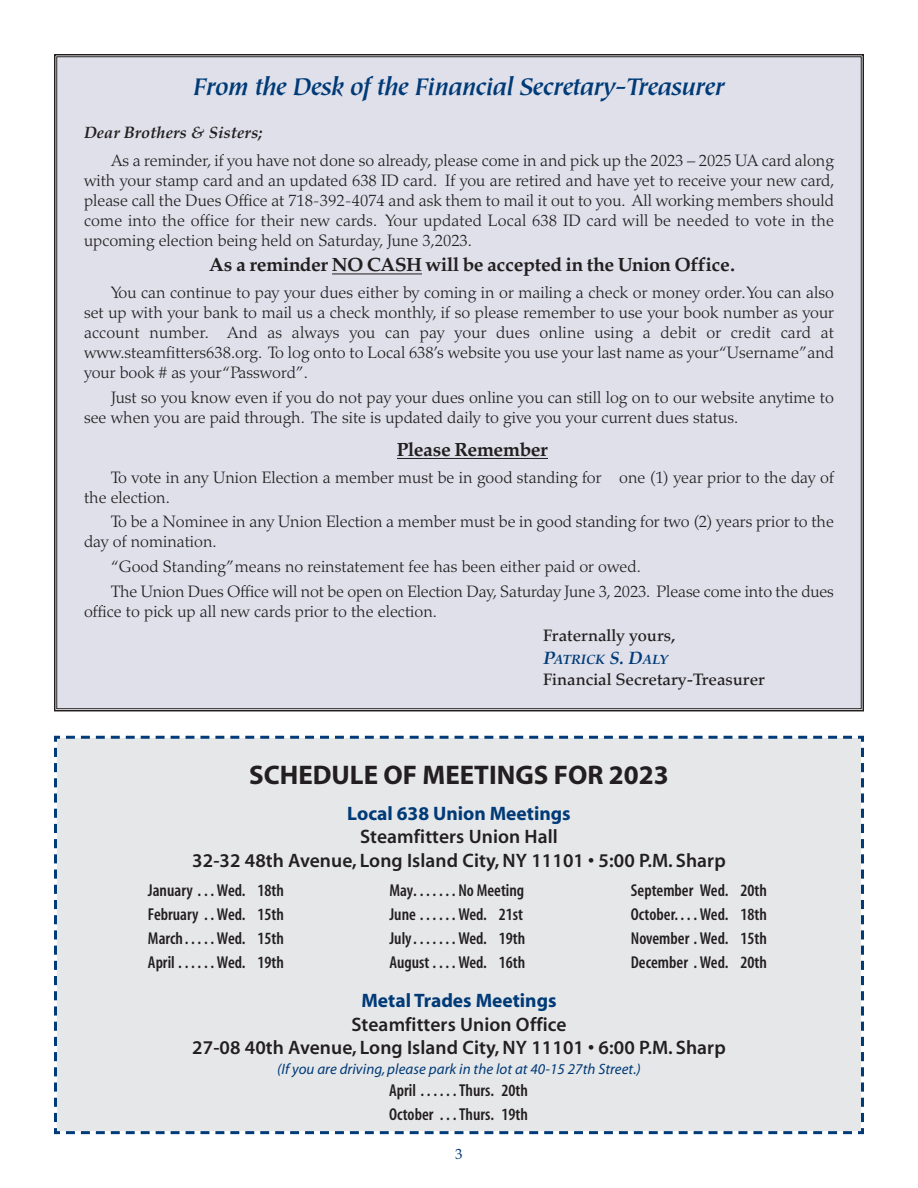
<style>
.page{position:relative;width:918px;height:1188px;background:#fff}
.page>*{position:absolute;margin:0;border:0;box-sizing:border-box;transform-origin:0 0}
.t1{font:italic 700 27px "Tiepolo";letter-spacing:-.03em;color:#003a77}
.t2{font:700 27px "Myriad";color:#231f20}
.t3{font:600 19.5px "Myriad";letter-spacing:.005em;color:#231f20}
.t4{font:19.5px "Palatino Bld";color:#231f20}
.t5{font:700 19.5px "Myriad";color:#003a77}
.t6{font:600 17.25px "Myriad Condensed";color:#231f20}
.t7{font:300 16.5px/20px "Palatino";color:#231f20}
.t8{font:500 16.5px "Palatino";color:#231f20}
.t9{font:italic 700 16.5px "Palatino";color:#231f20}
.t10{font:italic 15px "Myriad";letter-spacing:.005em;color:#003a77}
.t11{font:15px "Palatino";color:#003a77}
.t12{font:italic 700 13.5px "Palatino";color:#003a77}
.s1{font-size:18px}
</style>
<div class="page">
<div style="left:57px;top:57px;width:804px;height:651px;background:#dfe0ea"></div>
<hr style="left:332px;top:274px;width:90px;height:1px;background:#231f20">
<hr style="left:397px;top:458px;width:151px;height:1px;background:#231f20">
<svg style="left:54px;top:735px;width:810px;height:400px;background:#d7dce2"></svg>
<p class="t1" style="left:193px;top:76px;width:533px">From the Desk of the Financial Secretary-Treasurer</p>
<p class="t9" style="left:84px;top:125px;width:180px">Dear Brothers &amp; Sisters;</p>
<p class="t7" style="left:84px;top:152px;width:752px;text-align:justify;text-indent:27px">As a reminder, if you have not done so already, please come in and pick up the 2023 – 2025 UA card along with your stamp card and an updated 638 ID card. If you are retired and have yet to receive your new card, please call the Dues Office at 718-392-4074 and ask them to mail it out to you. All working members should come into the office for their new cards. Your updated Local 638 ID card will be needed to vote in the upcoming election being held on Saturday, June 3,2023.</p>
<p class="t4" style="left:209px;top:258px;width:528px">As a reminder NO CASH will be accepted in the Union Office.</p>
<p class="t7" style="left:84px;top:285px;width:752px;text-align:justify;text-indent:27px">You can continue to pay your dues either by coming in or mailing a check or money order. You can also set up with your bank to mail us a check monthly, if so please remember to use your book number as your account number. And as always you can pay your dues online using a debit or credit card at www.steamfitters638.org. To log onto to Local 638’s website you use your last name as your “Username”and your book # as your “Password”.</p>
<p class="t7" style="left:84px;top:389px;width:751px;text-indent:27px">Just so you know even if you do not pay your dues online you can still log on to our website anytime to see when you are paid through. The site is updated daily to give you your current dues status.</p>
<p class="t4" style="left:397px;top:442px;width:152px">Please Remember</p>
<p class="t7" style="left:84px;top:469px;width:751px;text-indent:27px">To vote in any Union Election a member must be in good standing for one (1) year prior to the day of the election.</p>
<p class="t7" style="left:84px;top:514px;width:752px;text-indent:27px">To be a Nominee in any Union Election a member must be in good standing for two (2) years prior to the day of nomination.</p>
<p class="t7" style="left:111px;top:558px;width:531px">“Good Standing”means no reinstatement fee has been either paid or owed.</p>
<p class="t7" style="left:84px;top:583px;width:751px;text-indent:27px">The Union Dues Office will not be open on Election Day, Saturday June 3, 2023. Please come into the dues office to pick up all new cards prior to the election.</p>
<p class="t8" style="left:543px;top:629px;width:134px">Fraternally yours,</p>
<p class="t12" style="left:543px;top:653px;width:126px"><span class="s1">P</span>atrick <span class="s1">S. D</span>aly</p>
<p class="t8" style="left:543px;top:673px;width:223px">Financial Secretary-Treasurer</p>
<p class="t2" style="left:249px;top:765px;width:421px">SCHEDULE OF MEETINGS FOR 2023</p>
<p class="t5" style="left:347px;top:806px;width:225px">Local 638 Union Meetings</p>
<p class="t3" style="left:360px;top:830px;width:199px">Steamfitters Union Hall</p>
<p class="t3" style="left:192px;top:853px;width:535px">32-32 48th Avenue, Long Island City, NY 11101 • 5:00 P.M. Sharp</p>
<p class="t6" style="left:148px;top:884px;width:137px">January . . . Wed. 18th</p>
<p class="t6" style="left:148px;top:908px;width:137px">February . . Wed. 15th</p>
<p class="t6" style="left:148px;top:932px;width:137px">March. . . . . Wed. 15th</p>
<p class="t6" style="left:148px;top:956px;width:137px">April . . . . . . Wed. 19th</p>
<p class="t6" style="left:389px;top:884px;width:136px">May. . . . . . . No Meeting</p>
<p class="t6" style="left:389px;top:908px;width:135px">June . . . . . . Wed. 21st</p>
<p class="t6" style="left:389px;top:932px;width:137px">July. . . . . . . Wed. 19th</p>
<p class="t6" style="left:389px;top:956px;width:137px">August . . . . Wed. 16th</p>
<p class="t6" style="left:631px;top:884px;width:137px">September Wed. 20th</p>
<p class="t6" style="left:631px;top:908px;width:137px">October. . . . Wed. 18th</p>
<p class="t6" style="left:631px;top:932px;width:137px">November . Wed. 15th</p>
<p class="t6" style="left:631px;top:956px;width:137px">December . Wed. 20th</p>
<p class="t5" style="left:361px;top:993px;width:197px">Metal Trades Meetings</p>
<p class="t3" style="left:351px;top:1017px;width:217px">Steamfitters Union Office</p>
<p class="t3" style="left:192px;top:1040px;width:535px">27-08 40th Avenue, Long Island City, NY 11101 • 6:00 P.M. Sharp</p>
<p class="t10" style="left:277px;top:1063px;width:365px">(If you are driving, please park in the lot at 40-15 27th Street.)</p>
<p class="t6" style="left:389px;top:1084px;width:140px">April . . . . . . Thurs. 20th</p>
<p class="t6" style="left:389px;top:1108px;width:140px">October . . . Thurs. 19th</p>
<p class="t11" style="left:455px;top:1148px;width:9px">3</p>
</div>
